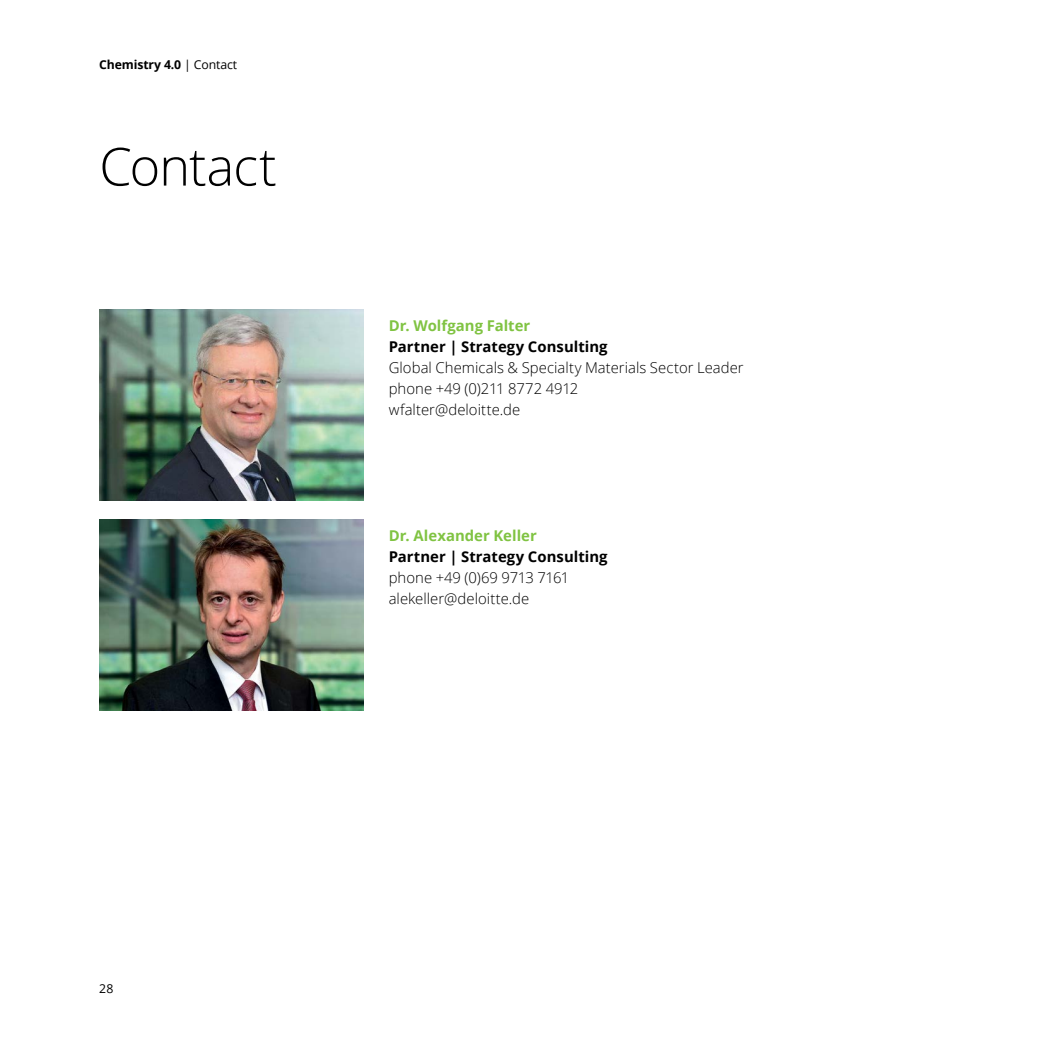
<style>
.page{position:relative;width:1042px;height:1042px;background:#fff}
.page>*{position:absolute;margin:0;border:0;box-sizing:border-box;transform-origin:0 0}
.t1{font:300 52.5px "Open Sans";letter-spacing:-.02em;color:#000}
.t2{font:300 14.88px/21px "Open Sans";color:#000}
.t3{font:700 14.88px "Open Sans";color:#000}
.t4{font:700 14.88px "Open Sans";letter-spacing:.005em;color:#80c342}
.t5{font:700 12.25px "Open Sans";letter-spacing:-.01em;color:#000}
.t6{font:12.25px "Open Sans";color:#000}
.s1{font-weight:400}
</style>
<div class="page">
<img style="left:99px;top:310px;width:265px;height:191px">
<img style="left:99px;top:520px;width:265px;height:190px">
<p class="t5" style="left:99px;top:56px;width:139px">Chemistry 4.0 <span class="s1">| Contact</span></p>
<h1 class="t1" style="left:99px;top:131px;width:179px">Contact</h1>
<p class="t4" style="left:389px;top:315px;width:143px">Dr. Wolfgang Falter</p>
<p class="t3" style="left:389px;top:336px;width:220px">Partner | Strategy Consulting</p>
<p class="t2" style="left:389px;top:356px;width:356px">Global Chemicals &amp; Specialty Materials Sector Leader phone +49 (0)211 8772 4912<br>wfalter@deloitte.de</p>
<p class="t4" style="left:389px;top:525px;width:150px">Dr. Alexander Keller</p>
<p class="t3" style="left:389px;top:546px;width:220px">Partner | Strategy Consulting</p>
<p class="t2" style="left:389px;top:566px;width:182px">phone +49 (0)69 9713 7161 alekeller@deloitte.de</p>
<p class="t6" style="left:99px;top:980px;width:16px">28</p>
</div>
